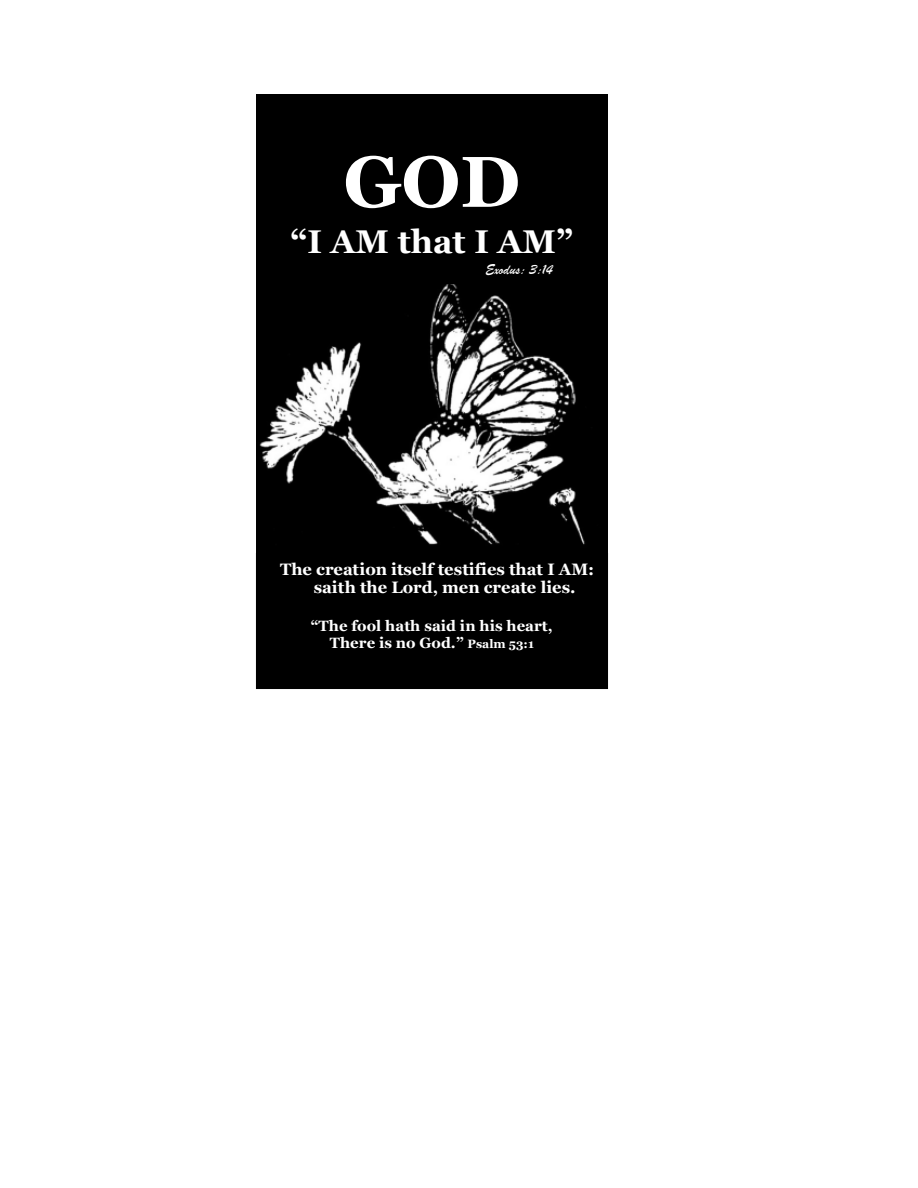
<style>
.page{position:relative;width:918px;height:1188px;background:#fff}
.page>*{position:absolute;margin:0;border:0;box-sizing:border-box;transform-origin:0 0}
.t1{font:700 71.85px "Georgia";color:#fff}
.t2{font:700 32.85px "Georgia";color:#fff}
.t3{font:700 16.5px/18.8px "Georgia";color:#fff}
.t4{font:700 14.85px/17.1px "Georgia";color:#fff;text-align:center}
.t5{font:14.85px "Brush Script";color:#fff}
.s1{font-size:12px}
</style>
<div class="page">
<img style="left:256px;top:94px;width:352px;height:459px">
<div style="left:269px;top:134px;width:326px;height:150px;background:#000"></div>
<div style="left:256px;top:553px;width:352px;height:136px;background:#000"></div>
<h1 class="t1" style="left:343px;top:141px;width:178px">GOD</h1>
<h2 class="t2" style="left:291px;top:223px;width:284px">“I AM that I AM”</h2>
<p class="t5" style="left:485px;top:260px;width:68px">Exodus: 3:14</p>
<p class="t3" style="left:314px;top:559px;width:282px;text-indent:-34px">The creation itself testifies that I AM: saith the Lord, men create lies.</p>
<p class="t4" style="left:311px;top:617px;width:243px">“The fool hath said in his heart,<br>There is no God.” <span class="s1">Psalm 53:1</span></p>
</div>
